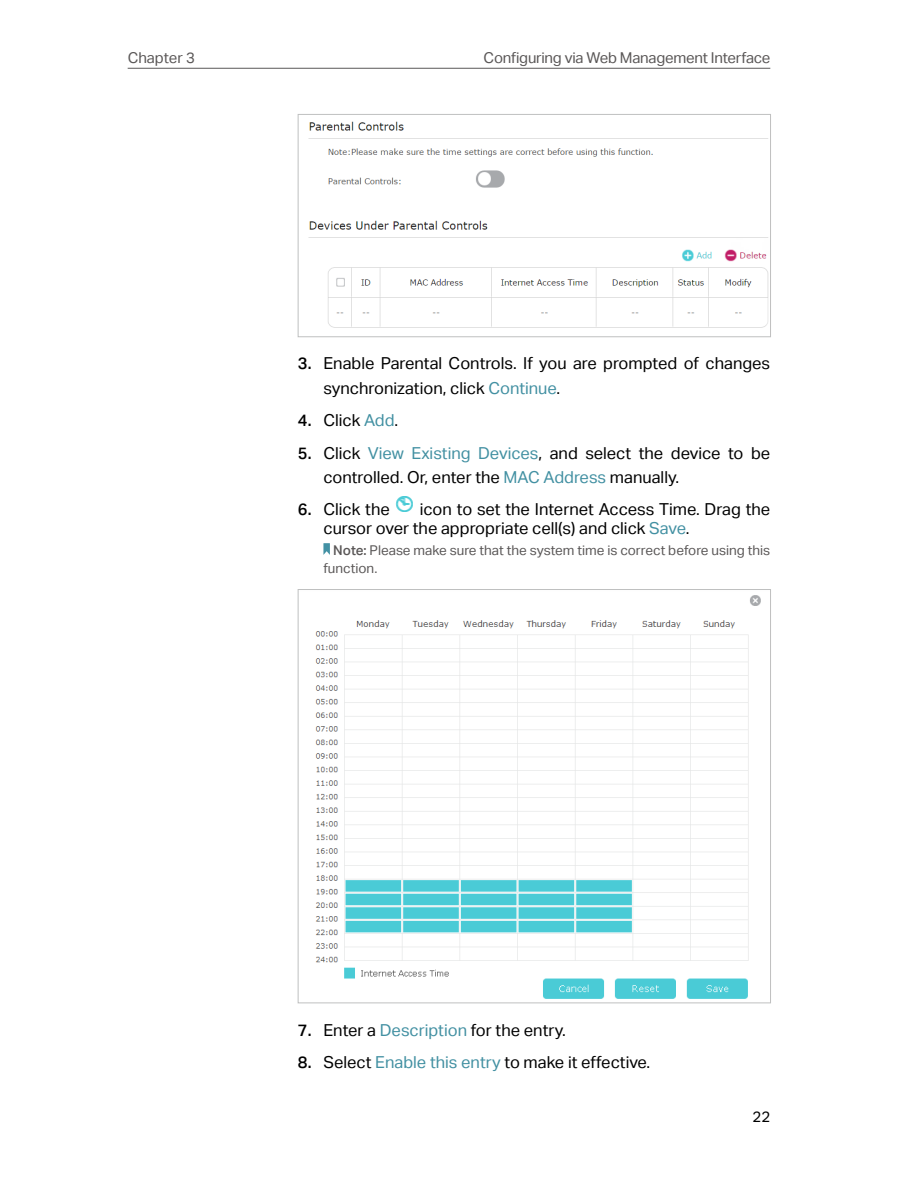
<style>
.page{position:relative;width:898px;height:1187px;background:#fff}
.page>*{position:absolute;margin:0;border:0;box-sizing:border-box;transform-origin:0 0}
.t1{font:16.5px/24px "TP Link Aktiv Regular";color:#000}
.t2{font:15px "TP Link Aktiv Regular";letter-spacing:-.015em;color:#5a5757}
.t3{font:15px "TP Link Aktiv Regular";color:#000}
.t4{font:13.5px/18px "TP Link Aktiv Regular";color:#5a5757}
.s1{font-family:"TP Link Aktiv Medium"}
.s2{color:#4290a2}
</style>
<div class="page">
<hr style="left:128px;top:68px;width:642px;height:1px;background:#5a5757">
<img style="left:308px;top:121px;width:460px;height:207px">
<div style="left:298px;top:114px;width:472px;height:223px;border:1px solid #bfc0c0"></div>
<img style="left:395px;top:496px;width:18px;height:16px">
<svg style="left:323px;top:543px;width:7px;height:12px"></svg>
<img style="left:315px;top:595px;width:446px;height:404px">
<p class="t2" style="left:128px;top:49px;width:69px">Chapter 3</p>
<p class="t2" style="left:483px;top:49px;width:288px">Configuring via Web Management Interface</p>
<p class="t1" style="left:323px;top:352px;width:448px;text-indent:-26px"><span class="s1">3.</span> Enable Parental Controls. If you are prompted of changes synchronization, click <span class="s2">Continue</span>.</p>
<p class="t1" style="left:298px;top:408px;width:102px"><span class="s1">4.</span> Click <span class="s2">Add</span>.</p>
<p class="t1" style="left:323px;top:441px;width:448px;text-indent:-26px"><span class="s1">5.</span> Click <span class="s2">View Existing Devices</span>, and select the device to be controlled. Or, enter the <span class="s2">MAC Address</span> manually.</p>
<p class="t1" style="left:298px;top:497px;width:93px"><span class="s1">6.</span> Click the</p>
<p class="t1" style="left:323px;top:499px;width:448px;line-height:19.8px;text-indent:96px">icon to set the Internet Access Time. Drag the cursor over the appropriate cell(s) and click <span class="s2">Save</span>.</p>
<p class="t4" style="left:323px;top:541px;width:448px;text-indent:10px"><span class="s1">Note:</span> Please make sure that the system time is correct before using this function.</p>
<p class="t1" style="left:298px;top:1017px;width:269px"><span class="s1">7.</span> Enter a <span class="s2">Description</span> for the entry.</p>
<p class="t1" style="left:298px;top:1050px;width:354px"><span class="s1">8.</span> Select <span class="s2">Enable this entry</span> to make it effective.</p>
<p class="t3" style="left:752px;top:1107px;width:19px">22</p>
</div>
